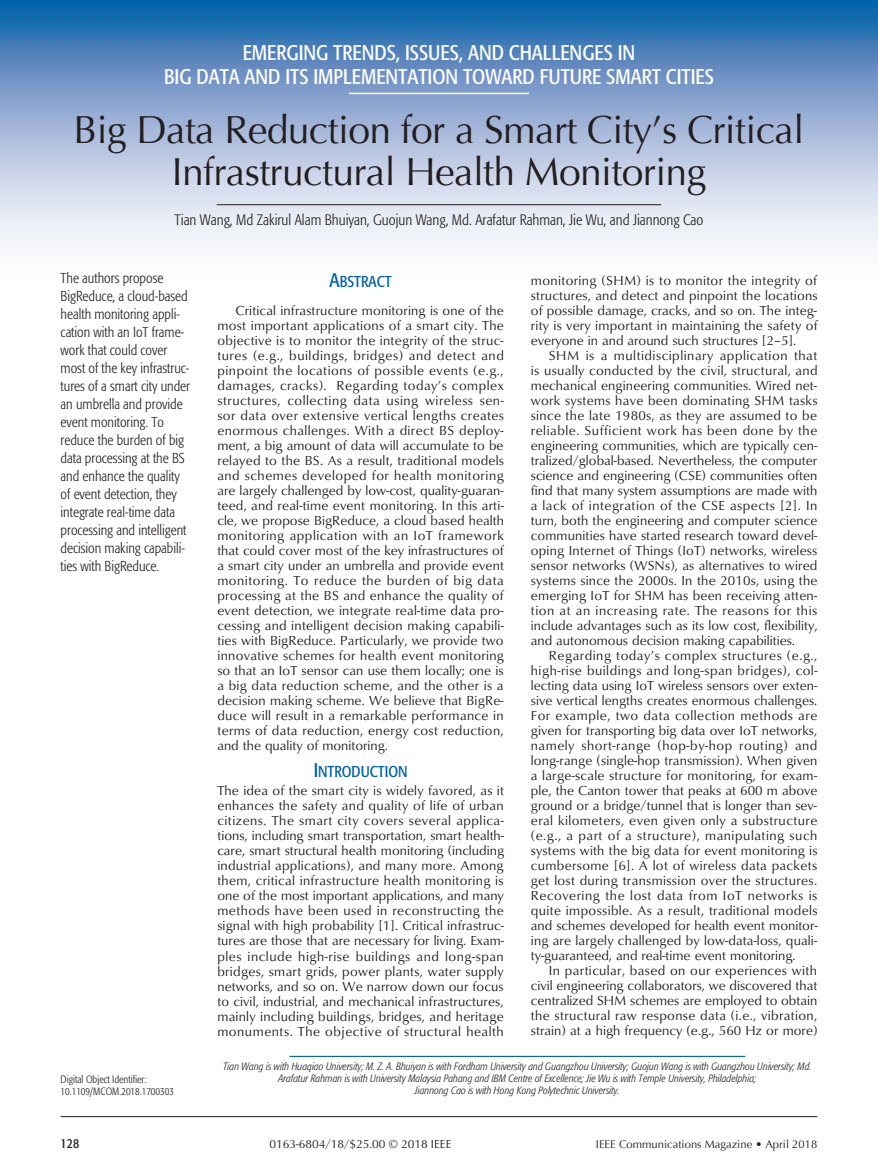
<style>
.page{position:relative;width:878px;height:1175px;background:#fff}
.page>*{position:absolute;margin:0;border:0;box-sizing:border-box;transform-origin:0 0}
.t1{font:39px/42px "Optima";letter-spacing:-.015em;color:#231f20;text-align:center}
.t2{font:condensed 21px/24px "Formata";color:#fff;text-align:center}
.t3{font:15.6px "Formata Condensed SC800";color:#0163a7}
.t4{font:300 condensed 15px "Formata";color:#231f20}
.t5{font:300 condensed 14.25px/18px "Formata";color:#231f20}
.t6{font:13.5px/15px "Classico URW";letter-spacing:.005em;color:#231f20;text-align:justify}
.t7{font:13.5px "Formata Condensed SC800";color:#231f20}
.t8{font:12px "Classico URW Reg SC800";color:#231f20}
.t9{font:11.25px "Optima";color:#231f20}
.t10{font:italic 300 condensed 10.5px/12px "Formata";color:#231f20;text-align:center}
.t11{font:300 condensed 10.5px/12px "Formata";color:#231f20}
.s1{font-size:19.5px}
</style>
<div class="page">
<svg style="left:0;top:0;width:877px;height:246px;background:#92b0d4"></svg>
<hr style="left:61px;top:1115px;width:756px;height:1px;background:#231f20">
<hr style="left:217px;top:204px;width:444px;height:1px;background:#231f20">
<hr style="left:349px;top:93px;width:180px;height:1px;background:#fff">
<hr style="left:289px;top:1055px;width:456px;height:1px;background:#0163a7">
<h2 class="t2" style="left:164px;top:40px;width:551px">EMERGING TRENDS, ISSUES, AND CHALLENGES IN<br>BIG DATA AND ITS IMPLEMENTATION TOWARD FUTURE SMART CITIES</h2>
<h1 class="t1" style="left:74px;top:109px;width:732px">Big Data Reduction for a Smart City’s Critical<br>Infrastructural Health Monitoring</h1>
<p class="t4" style="left:174px;top:211px;width:530px">Tian Wang, Md Zakirul Alam Bhuiyan, Guojun Wang, Md. Arafatur Rahman, Jie Wu, and Jiannong Cao</p>
<p class="t5" style="left:61px;top:269px;width:131px">The authors propose<br>BigReduce, a cloud-based health monitoring appli&shy;cation with an IoT frame&shy;work that could cover most of the key infrastruc&shy;tures of a smart city under an umbrella and provide event monitoring. To reduce the burden of big data processing at the BS and enhance the quality of event detection, they integrate real-time data processing and intelligent decision making capabili&shy;ties with BigReduce.</p>
<p class="t11" style="left:61px;top:1073px;width:115px">Digital Object Identifier:<br>10.1109/MCOM.2018.1700303</p>
<p class="t3" style="left:329px;top:272px;width:64px"><span class="s1">A</span>BSTRACT</p>
<p class="t6" style="left:217px;top:302px;width:288px;text-indent:18px">Critical infrastructure monitoring is one of the most important applications of a smart city. The objective is to monitor the integrity of the struc&shy;tures (e.g., buildings, bridges) and detect and pinpoint the locations of possible events (e.g., damages, cracks). Regarding today’s complex structures, collecting data using wireless sen&shy;sor data over extensive vertical lengths creates enormous challenges. With a direct BS deploy&shy;ment, a big amount of data will accumulate to be relayed to the BS. As a result, traditional models and schemes developed for health monitoring are largely challenged by low-cost, quality-guaran&shy;teed, and real-time event monitoring. In this arti&shy;cle, we propose BigReduce, a cloud based health monitoring application with an IoT framework that could cover most of the key infrastructures of a smart city under an umbrella and provide event monitoring. To reduce the burden of big data processing at the BS and enhance the quality of event detection, we integrate real-time data pro&shy;cessing and intelligent decision making capabili&shy;ties with BigReduce. Particularly, we provide two innovative schemes for health event monitoring so that an IoT sensor can use them locally; one is a big data reduction scheme, and the other is a decision making scheme. We believe that BigRe&shy;duce will result in a remarkable performance in terms of data reduction, energy cost reduction, and the quality of monitoring.</p>
<p class="t3" style="left:313px;top:762px;width:95px"><span class="s1">I</span>NTRODUCTION</p>
<p class="t6" style="left:217px;top:782px;width:288px">The idea of the smart city is widely favored, as it enhances the safety and quality of life of urban citizens. The smart city covers several applica&shy;tions, including smart transportation, smart health&shy;care, smart structural health monitoring (including industrial applications), and many more. Among them, critical infrastructure health monitoring is one of the most important applications, and many methods have been used in reconstructing the signal with high probability [1]. Critical infrastruc&shy;tures are those that are necessary for living. Exam&shy;ples include high-rise buildings and long-span bridges, smart grids, power plants, water supply networks, and so on. We narrow down our focus to civil, industrial, and mechanical infrastructures, mainly including buildings, bridges, and heritage monuments. The objective of structural health</p>
<p class="t6" style="left:530px;top:272px;width:288px">monitoring (SHM) is to monitor the integrity of structures, and detect and pinpoint the locations of possible damage, cracks, and so on. The integ&shy;rity is very important in maintaining the safety of everyone in and around such structures [2–5].</p>
<p class="t6" style="left:530px;top:347px;width:288px;text-indent:18px">SHM is a multidisciplinary application that is usually conducted by the civil, structural, and mechanical engineering communities. Wired net&shy;work systems have been dominating SHM tasks since the late 1980s, as they are assumed to be reliable. Sufficient work has been done by the engineering communities, which are typically cen&shy;tralized/global-based. Nevertheless, the computer science and engineering (CSE) communities often find that many system assumptions are made with a lack of integration of the CSE aspects [2]. In turn, both the engineering and computer science communities have started research toward devel&shy;oping Internet of Things (IoT) networks, wireless sensor networks (WSNs), as alternatives to wired systems since the 2000s. In the 2010s, using the emerging IoT for SHM has been receiving atten&shy;tion at an increasing rate. The reasons for this include advantages such as its low cost, flexibility, and autonomous decision making capabilities.</p>
<p class="t6" style="left:530px;top:647px;width:288px;text-indent:18px">Regarding today’s complex structures (e.g., high-rise buildings and long-span bridges), col&shy;lecting data using IoT wireless sensors over exten&shy;sive vertical lengths creates enormous challenges.<br>For example, two data collection methods are given for transporting big data over IoT networks, namely short-range (hop-by-hop routing) and long-range (single-hop transmission). When given a large-scale structure for monitoring, for exam&shy;ple, the Canton tower that peaks at 600 m above ground or a bridge/tunnel that is longer than sev&shy;eral kilometers, even given only a substructure (e.g., a part of a structure), manipulating such systems with the big data for event monitoring is cumbersome [6]. A lot of wireless data packets get lost during transmission over the structures.<br>Recovering the lost data from IoT networks is quite impossible. As a result, traditional models and schemes developed for health event monitor&shy;ing are largely challenged by low-data-loss, quali&shy;ty-guaranteed, and real-time event monitoring.</p>
<p class="t6" style="left:530px;top:962px;width:288px;text-indent:18px">In particular, based on our experiences with civil engineering collaborators, we discovered that centralized SHM schemes are employed to obtain the structural raw response data (i.e., vibration, strain) at a high frequency (e.g., 560 Hz or more)</p>
<p class="t10" style="left:223px;top:1060px;width:589px">Tian Wang is with Huaqiao University; M. Z. A. Bhuiyan is with Fordham University and Guangzhou University; Guojun Wang is with Guangzhou University; Md.<br>Arafatur Rahman is with University Malaysia Pahang and IBM Centre of Excellence; Jie Wu is with Temple University, Philadelphia;<br>Jiannong Cao is with Hong Kong Polytechnic University.</p>
<p class="t7" style="left:61px;top:1134px;width:20px">128</p>
<p class="t8" style="left:269px;top:1135px;width:183px">0163-6804/18/$25.00 © 2018 IEEE</p>
<p class="t9" style="left:595px;top:1137px;width:223px">IEEE Communications Magazine • April 2018</p>
</div>
